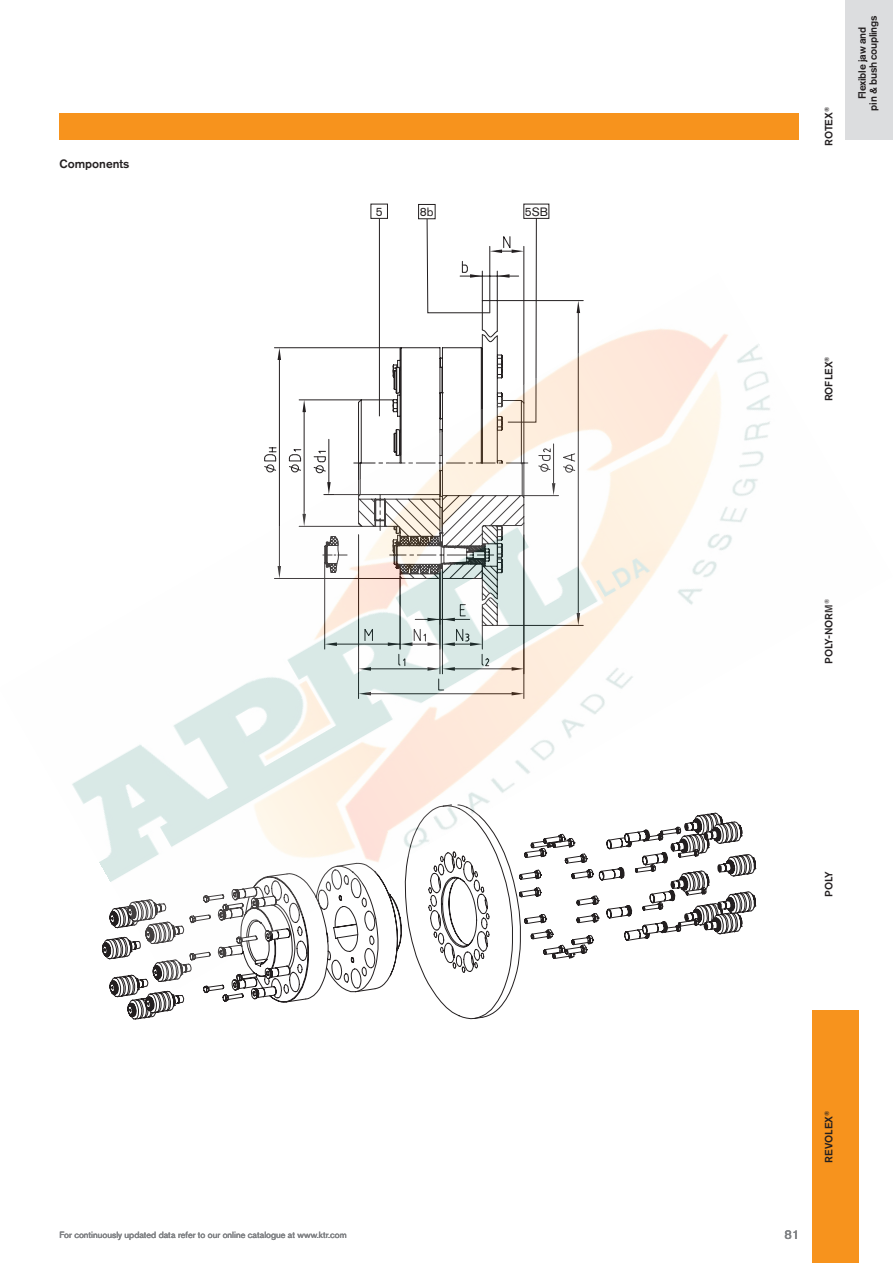
<style>
.page{position:relative;width:893px;height:1263px;background:#fff}
.page>*{position:absolute;margin:0;border:0;box-sizing:border-box;transform-origin:0 0}
.t1{font:12.75px "Akzidenz Grotesk Pro";color:#808285}
.t2{font:500 12px "Akzidenz Grotesk Pro";color:#231f20}
.t3{font:12px "Akzidenz Grotesk Pro";color:#231f20}
.t4{font:500 10.5px/10.9px "Akzidenz Grotesk Pro";letter-spacing:-.03em;color:#231f20;text-align:center}
.t5{font:500 10.5px "Akzidenz Grotesk Pro";color:#231f20}
.t6{font:9px "Akzidenz Grotesk Pro";color:#808285}
</style>
<div class="page">
<div style="left:60px;top:114px;width:739px;height:26px;background:#f7931d"></div>
<svg style="left:370px;top:218px;width:180px;height:55px"></svg>
<div style="left:371px;top:204px;width:17px;height:15px;border:1px solid #231f20"></div>
<div style="left:418px;top:204px;width:17px;height:15px;border:1px solid #231f20"></div>
<div style="left:524px;top:204px;width:25px;height:15px;border:1px solid #231f20"></div>
<div style="left:812px;top:1010px;width:46px;height:253px;background:#f7931d"></div>
<div style="left:845px;top:0;width:48px;height:139px;background:#dcdddf"></div>
<svg style="left:110px;top:990px;width:402px;height:29px"></svg>
<img style="left:72px;top:273px;width:698px;height:717px">
<h2 class="t2" style="left:60px;top:156px;width:71px">Components</h2>
<h2 class="t3" style="left:376px;top:204px;width:8px">5</h2>
<h2 class="t3" style="left:420px;top:204px;width:15px">8b</h2>
<h2 class="t3" style="left:525px;top:204px;width:25px">5SB</h2>
<p class="t6" style="left:60px;top:1229px;width:289px">For continuously updated data refer to our online catalogue at www.ktr.com</p>
<p class="t4" style="left:823px;top:146px;width:41px;rotate:-90deg">ROTEX<sup>®</sup></p>
<p class="t4" style="left:856px;top:111px;width:96px;rotate:-90deg">Flexible jaw and<br>pin &amp; bush couplings</p>
<p class="t4" style="left:823px;top:401px;width:47px;rotate:-90deg">ROFLEX<sup>®</sup></p>
<p class="t5" style="left:822px;top:664px;width:67px;rotate:-90deg">POLY-NORM<sup>®</sup></p>
<p class="t4" style="left:823px;top:897px;width:27px;rotate:-90deg">POLY</p>
<h1 class="t1" style="left:785px;top:1226px;width:16px">81</h1>
<p class="t4" style="left:823px;top:1163px;width:54px;rotate:-90deg">REVOLEX<sup>®</sup></p>
</div>
